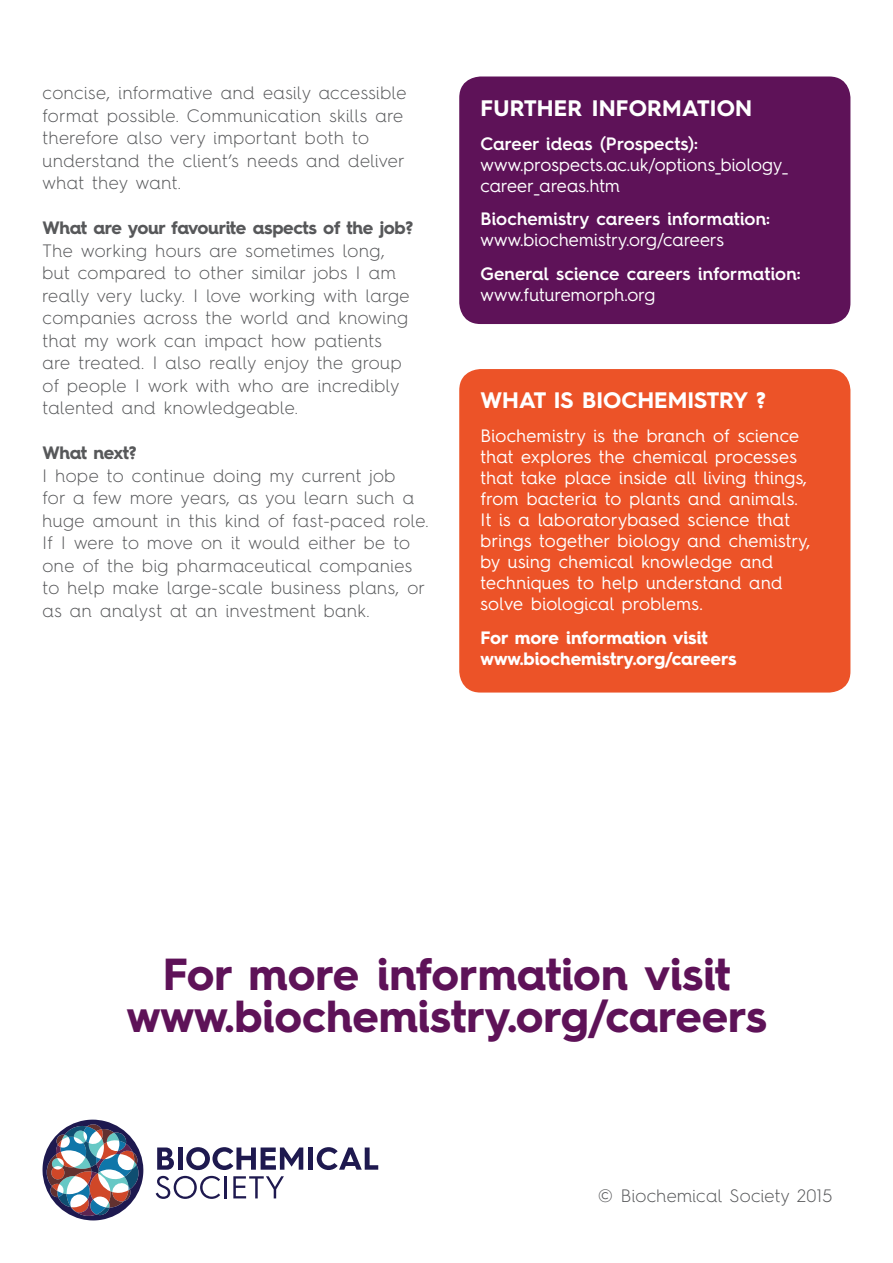
<style>
.page{position:relative;width:893px;height:1263px;background:#fff}
.page>*{position:absolute;margin:0;border:0;box-sizing:border-box;transform-origin:0 0}
.t1{font:700 45px/42px "Hurme Geometric Sans 4";color:#5e1258;text-align:center}
.t2{font:700 22.5px "Hurme Geometric Sans 4";color:#fff}
.t3{font:300 18px/22.5px "Hurme Geometric Sans 4";letter-spacing:.025em;color:#57585a}
.t4{font:18px/21px "Hurme Geometric Sans 4";letter-spacing:.02em;color:#fff}
.t5{font:600 18px/21px "Hurme Geometric Sans 4";letter-spacing:.01em;color:#fff}
.t6{font:700 18px/21px "Hurme Geometric Sans 4";color:#fff}
.t7{font:700 18px "Hurme Geometric Sans 4";letter-spacing:-.02em;color:#57585a}
.s1{font-weight:600}
.s2{font-weight:400}
</style>
<div class="page">
<svg style="left:43px;top:1119px;width:100px;height:101px"></svg>
<svg style="left:157px;top:1147px;width:17px;height:23px"></svg>
<hr style="left:178px;top:1147px;width:4px;height:23px;background:#1e194f">
<svg style="left:186px;top:1147px;width:117px;height:23px"></svg>
<div style="left:308px;top:1147px;width:5px;height:23px;background:#1e194f"></div>
<svg style="left:317px;top:1147px;width:61px;height:23px"></svg>
<svg style="left:156px;top:1176px;width:64px;height:23px"></svg>
<hr style="left:225px;top:1176px;width:2px;height:22px;background:#1e194f">
<svg style="left:233px;top:1176px;width:51px;height:22px"></svg>
<div style="left:459px;top:369px;width:391px;height:323px;background:#ec5328;border-radius:21px"></div>
<div style="left:459px;top:77px;width:391px;height:247px;background:#5e1258;border-radius:21px"></div>
<p class="t3" style="left:43px;top:81px;width:365px">concise, informative and easily accessible format possible. Communication skills are therefore also very important both to understand the client’s needs and deliver what they want.</p>
<p class="t7" style="left:43px;top:215px;width:372px">What are your favourite aspects of the job?</p>
<p class="t3" style="left:43px;top:239px;width:369px">The working hours are sometimes long, but compared to other similar jobs I am really very lucky. I love working with large companies across the world and knowing that my work can impact how patients are treated. I also really enjoy the group of people I work with who are incredibly talented and knowledgeable.</p>
<p class="t7" style="left:43px;top:440px;width:96px">What next?</p>
<p class="t3" style="left:43px;top:464px;width:388px">I hope to continue doing my current job<br>for a few more years, as you learn such a huge amount in this kind of fast-paced role.<br>If I were to move on it would either be to one of the big pharmaceutical companies to help make large-scale business plans, or as an analyst at an investment bank.</p>
<p class="t2" style="left:480px;top:92px;width:273px">FURTHER INFORMATION</p>
<p class="t4" style="left:480px;top:132px;width:309px"><span class="s1">Career ideas (Prospects): </span>www.prospects.ac.uk/options_biology_ career_areas.htm</p>
<p class="t5" style="left:480px;top:208px;width:291px">Biochemistry careers information: <span class="s2">www.biochemistry.org/careers</span></p>
<p class="t5" style="left:480px;top:263px;width:322px">General science careers information: <span class="s2">www.futuremorph.org</span></p>
<p class="t2" style="left:480px;top:385px;width:287px">WHAT IS BIOCHEMISTRY ?</p>
<p class="t4" style="left:480px;top:425px;width:331px">Biochemistry is the branch of science that explores the chemical processes that take place inside all living things, from bacteria to plants and animals.<br>It is a laboratorybased science that brings together biology and chemistry, by using chemical knowledge and techniques to help understand and solve biological problems.</p>
<p class="t6" style="left:480px;top:627px;width:258px">For more information visit www.biochemistry.org/careers</p>
<p class="t1" style="left:127px;top:953px;width:642px">For more information visit www.biochemistry.org/careers</p>
<p class="t3" style="left:598px;top:1184px;width:236px">© Biochemical Society 2015</p>
</div>
